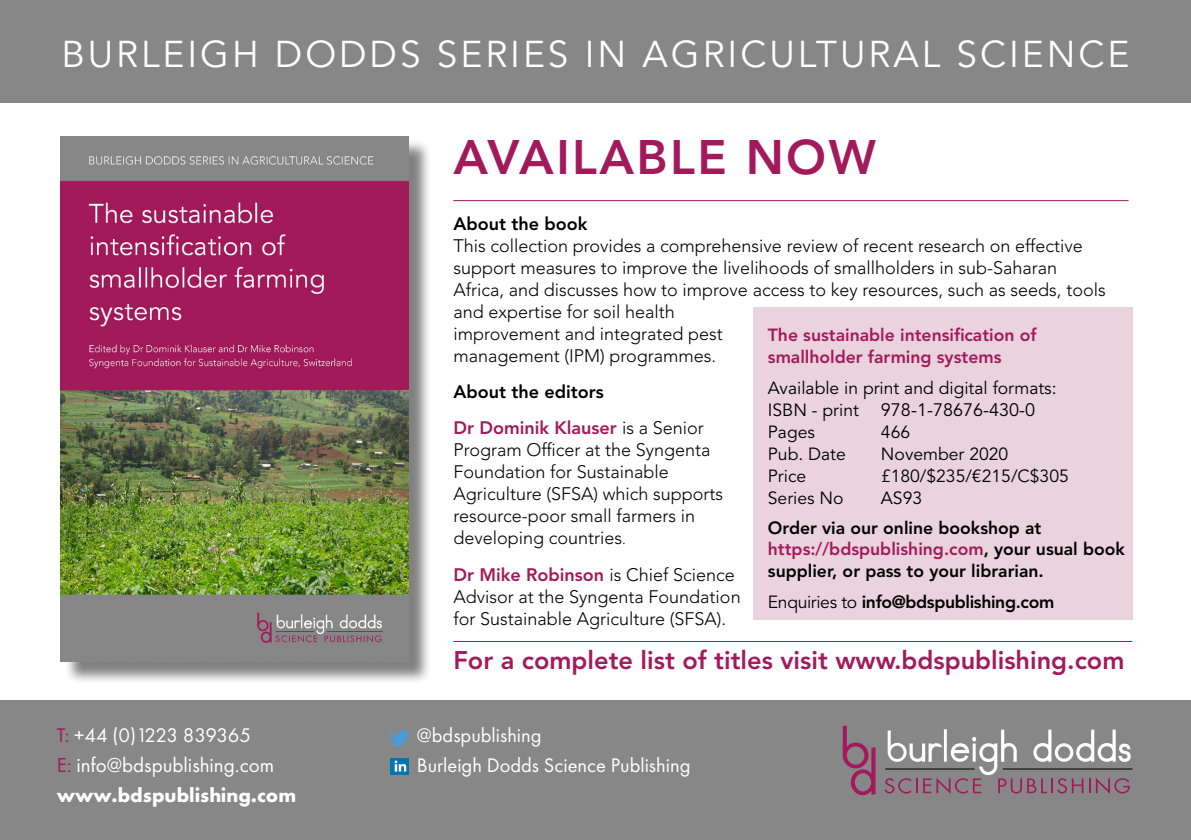
<style>
.page{position:relative;width:1191px;height:840px;background:#fff}
.page>*{position:absolute;margin:0;border:0;box-sizing:border-box;transform-origin:0 0}
.t1{font:800 48px "Avenir LT Std";letter-spacing:.05em;color:#a21a5b}
.t2{font:37px "Avenir LT Std";letter-spacing:.08em;color:#fff}
.t3{font:800 25.4px "Avenir LT Std";color:#a21a5b}
.t4{font:21px "Futura PT";color:#fff}
.t5{font:20.4px "Futura PT";color:#fff}
.t6{font:700 20.4px "Futura PT";color:#fff}
.t7{font:20.4px "Futura PT";letter-spacing:-.025em;color:#fff}
.t8{font:300 18px/22px "Avenir LT Std";color:#000}
.t9{font:800 18px/36.2px "Avenir LT Std";color:#a21a5b}
.t10{font:18px "Avenir LT Std";color:#000}
.t11{font:800 18px "Avenir LT Std";color:#000}
.t12{font:17.6px "Avenir LT Std";color:#000}
.t13{font:800 17.6px/21.6px "Avenir LT Std";color:#000}
.t14{font:800 17.6px/22px "Avenir LT Std";color:#a21a5b}
.t15{font:800 17.6px "Avenir LT Std";letter-spacing:-.02em;color:#000}
.s1{color:#000}
.s2{font-weight:300;color:#000}
.s3{font-size:14px}
.s4{font-weight:800;color:#a21a5b}
.s5{font-size:17.6px}
.s6{color:#a21a5b}
.s7{font-size:18px}
.s8{font-weight:400}
</style>
<div class="page">
<div style="left:753px;top:307px;width:379px;height:313px;background:#ead3dc"></div>
<div style="left:64px;top:139px;width:368px;height:544px;background:#000;opacity:.5"></div>
<img style="left:61px;top:136px;width:348px;height:525px">
<hr style="left:453px;top:200px;width:675px;height:1px;background:#a21a5b">
<hr style="left:453px;top:640px;width:679px;height:1px;background:#a21a5b">
<div style="left:0;top:700px;width:1191px;height:139px;background:#878787"></div>
<svg style="left:390px;top:730px;width:19px;height:15px"></svg>
<svg style="left:842px;top:725px;width:33px;height:69px"></svg>
<hr style="left:1002px;top:768px;width:130px;height:1px;background:#000">
<svg style="left:884px;top:729px;width:247px;height:64px"></svg>
<div style="left:0;top:0;width:1191px;height:103px;background:#878787"></div>
<img style="left:390px;top:758px;width:19px;height:15px">
<h2 class="t2" style="left:61px;top:32px;width:1069px">BURLEIGH DODDS SERIES IN AGRICULTURAL SCIENCE</h2>
<h1 class="t1" style="left:453px;top:128px;width:424px">AVAILABLE NOW</h1>
<p class="t11" style="left:453px;top:213px;width:135px">About the book</p>
<p class="t8" style="left:453px;top:234px;width:654px">This collection provides a comprehensive review of recent research on effective support measures to improve the livelihoods of smallholders in sub-Saharan Africa, and discusses how to improve access to key resources, such as seeds, tools and expertise for soil health<br>improvement and integrated pest<br>management (IPM) programmes.</p>
<p class="t9" style="left:453px;top:373px;width:252px"><span class="s1">About the editors<br></span>Dr Dominik Klauser <span class="s2">is a Senior</span></p>
<p class="t8" style="left:453px;top:439px;width:271px">Program Officer at the Syngenta<br>Foundation for Sustainable<br>Agriculture (SFSA) which supports resource-poor small farmers in developing countries<span class="s3">.</span></p>
<p class="t8" style="left:453px;top:563px;width:289px"><span class="s4">Dr Mike Robinson</span> is Chief Science<br>Advisor at the Syngenta Foundation for Sustainable Agriculture (SFSA).</p>
<p class="t14" style="left:768px;top:323px;width:270px">The sustainable intensification of smallholder farming systems</p>
<p class="t12" style="left:768px;top:377px;width:290px">Available in print and digital formats:</p>
<p class="t10" style="left:768px;top:399px;width:269px"><span class="s5">ISBN - print</span> 978-1-78676-430-0</p>
<p class="t12" style="left:768px;top:421px;width:49px">Pages</p>
<p class="t12" style="left:881px;top:421px;width:31px">466</p>
<p class="t12" style="left:768px;top:443px;width:79px">Pub. Date</p>
<p class="t12" style="left:881px;top:443px;width:129px">November 2020</p>
<p class="t12" style="left:768px;top:465px;width:40px">Price</p>
<p class="t12" style="left:881px;top:465px;width:189px">£180/$235/€215/C$305</p>
<p class="t12" style="left:768px;top:487px;width:77px">Series No</p>
<p class="t12" style="left:881px;top:487px;width:43px">AS93</p>
<p class="t13" style="left:768px;top:516px;width:358px">Order via our online bookshop at <span class="s6">https://bdspublishing.com</span>, your usual book supplier, or pass to your librarian<span class="s7">.</span></p>
<p class="t15" style="left:768px;top:590px;width:288px"><span class="s8">Enquiries to</span> info@bdspublishing.com</p>
<h3 class="t3" style="left:453px;top:644px;width:672px">For a complete list of titles visit www.bdspublishing.com</h3>
<p class="t7" style="left:57px;top:722px;width:196px"><span class="s6">T:</span> +44 (0)1223 839365</p>
<p class="t5" style="left:417px;top:722px;width:126px">@bdspublishing</p>
<p class="t4" style="left:57px;top:752px;width:219px"><span class="s6">E:</span> info@bdspublishing.com</p>
<p class="t5" style="left:417px;top:752px;width:275px">Burleigh Dodds Science Publishing</p>
<p class="t6" style="left:57px;top:781px;width:241px">www.bdspublishing.com</p>
</div>
